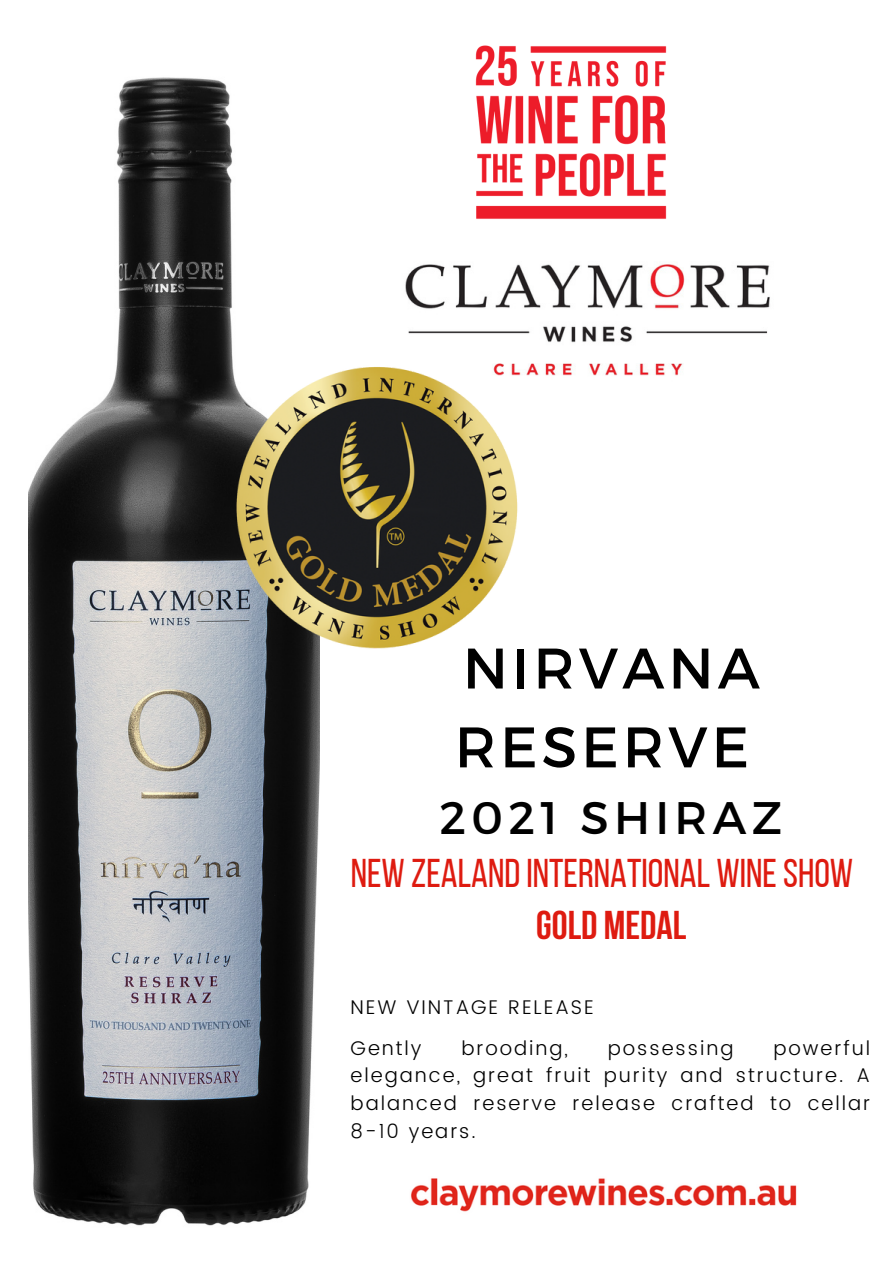
<style>
.page{position:relative;width:894px;height:1264px;background:#fff}
.page>*{position:absolute;margin:0;border:0;box-sizing:border-box;transform-origin:0 0}
.t1{font:57px/78.8px "Montserrat";letter-spacing:.07em;color:#000}
.t2{font:45.6px "Montserrat";letter-spacing:.115em;color:#000}
.t3{font:40.05px/51.8px "Bebas Neue";color:#de1b10;text-align:center}
.t4{font:300 19.8px/27.8px "Poppins";letter-spacing:.1em;color:#000;text-align:justify}
.s1{font-weight:700}
</style>
<div class="page">
<img style="left:29px;top:77px;width:290px;height:1149px">
<img style="left:405px;top:264px;width:365px;height:112px">
<img style="left:475px;top:45px;width:192px;height:174px">
<img style="left:411px;top:1178px;width:386px;height:34px">
<img style="left:234px;top:364px;width:288px;height:287px">
<p class="t1" style="left:454px;top:626px;width:306px">NIRVANA<br>RESERVE</p>
<p class="t2" style="left:439px;top:788px;width:344px">2021 SHIRAZ</p>
<p class="t3" style="left:351px;top:851px;width:504px">NEW ZEALANDINTERNATIONAL WINESHOW<br><span class="s1">GOLD MEDAL</span></p>
<p class="t4" style="left:350px;top:993px;width:244px">NEW VINTAGE RELEASE</p>
<p class="t4" style="left:350px;top:1033px;width:72px">Gently</p>
<p class="t4" style="left:461px;top:1033px;width:108px">brooding,</p>
<p class="t4" style="left:607px;top:1033px;width:127px">possessing</p>
<p class="t4" style="left:350px;top:1033px;width:521px;text-indent:422px">powerful elegance, great fruit purity and structure. A balanced reserve release crafted to cellar 8-10 years.</p>
</div>
